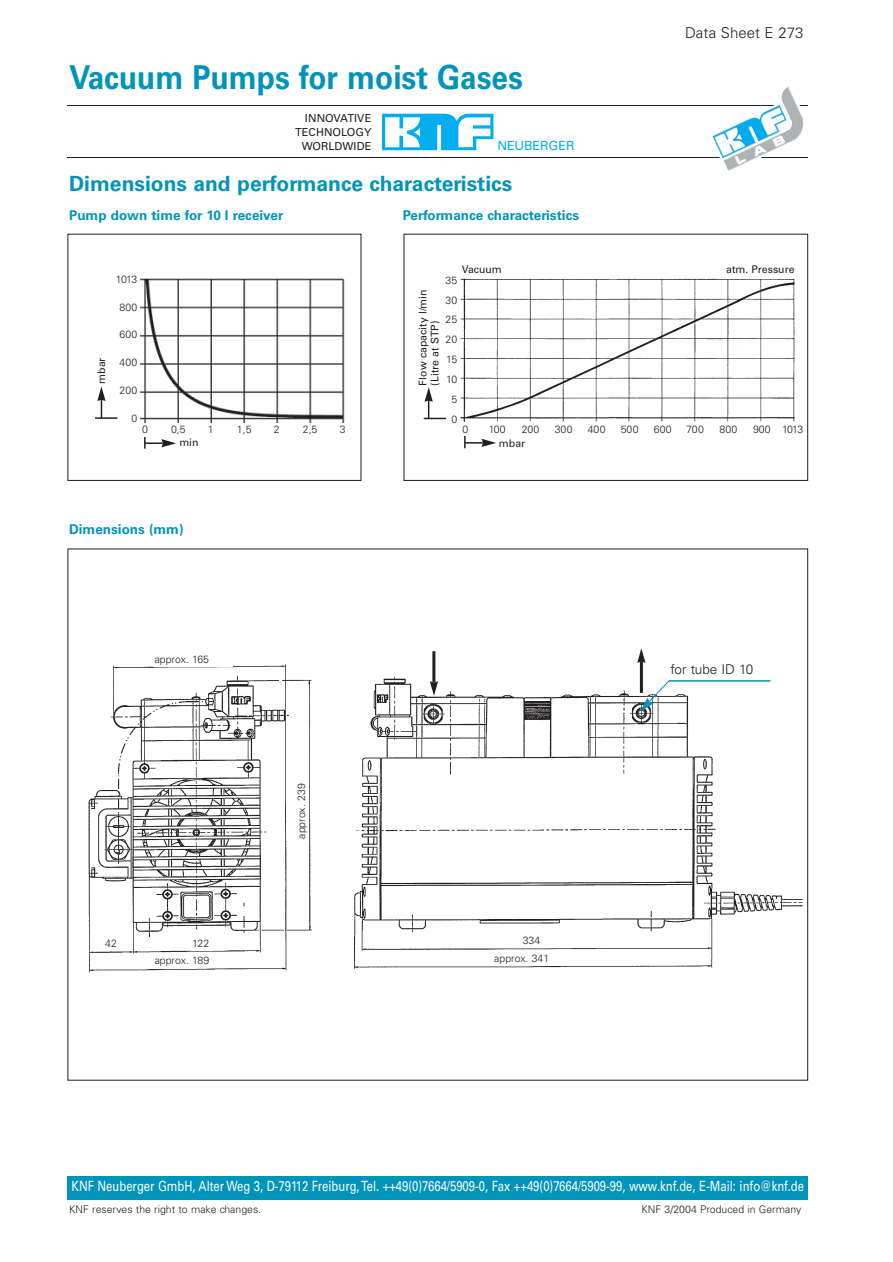
<style>
.page{position:relative;width:893px;height:1262px;background:#fff}
.page>*{position:absolute;margin:0;border:0;box-sizing:border-box;transform-origin:0 0}
.t1{font:700 33px "Univers";color:#0094bb;scale:.9 1}
.t2{font:700 21px "Univers";color:#0094bb}
.t3{font:300 15px "Univers";color:#231f20}
.t4{font:14.1px "Univers";color:#fff;scale:.8 1}
.t5{font:700 13.5px "Univers";color:#0094bb}
.t6{font:300 13.5px "Univers";color:#231f20}
.t7{font:12.6px "Univers";color:#00aeef}
.t8{font:10.95px/13.6px "Univers";letter-spacing:.005em;color:#231f20;text-align:right}
.t9{font:300 10.5px/19.8px "Univers";color:#231f20;text-align:center}
.t10{font:10.5px/12px "Univers";color:#231f20}
</style>
<div class="page">
<div style="left:68px;top:1176px;width:739px;height:23px;background:#0094bb"></div>
<hr style="left:68px;top:105px;width:739px;height:1px;background:#231f20">
<svg style="left:382px;top:114px;width:112px;height:36px"></svg>
<hr style="left:68px;top:157px;width:739px;height:1px;background:#231f20">
<img style="left:712px;top:87px;width:91px;height:84px">
<img style="left:88px;top:654px;width:715px;height:318px">
<img style="left:460px;top:278px;width:335px;height:144px">
<svg style="left:424px;top:387px;width:22px;height:32px"></svg>
<svg style="left:464px;top:436px;width:32px;height:12px"></svg>
<img style="left:140px;top:278px;width:205px;height:145px">
<svg style="left:97px;top:387px;width:9px;height:30px"></svg>
<hr style="left:95px;top:417px;width:22px;height:2px;background:#231f20">
<svg style="left:144px;top:437px;width:32px;height:11px"></svg>
<svg style="left:640px;top:680px;width:30px;height:31px"></svg>
<hr style="left:668px;top:680px;width:102px;height:1px;background:#0094bb">
<div style="left:153px;top:955px;width:79px;height:12px;background:#fff"></div>
<div style="left:493px;top:952px;width:78px;height:13px;background:#fff"></div>
<div style="left:521px;top:935px;width:24px;height:12px;background:#fff"></div>
<div style="left:153px;top:654px;width:79px;height:12px;background:#fff"></div>
<div style="left:296px;top:761px;width:13px;height:79px;background:#fff"></div>
<div style="left:191px;top:938px;width:23px;height:12px;background:#fff"></div>
<div style="left:104px;top:938px;width:23px;height:12px;background:#fff"></div>
<hr style="left:432px;top:651px;width:3px;height:31px;background:#231f20">
<svg style="left:430px;top:681px;width:8px;height:14px"></svg>
<hr style="left:640px;top:662px;width:3px;height:31px;background:#231f20">
<svg style="left:637px;top:648px;width:8px;height:15px"></svg>
<h1 class="t1" style="left:69px;top:65px;width:505px">Vacuum Pumps for moist Gases</h1>
<p class="t8" style="left:295px;top:113px;width:78px">INNOVATIVE<br>TECHNOLOGY<br>WORLDWIDE</p>
<p class="t7" style="left:497px;top:141px;width:79px">NEUBERGER</p>
<h2 class="t2" style="left:69px;top:176px;width:444px">Dimensions and performance characteristics</h2>
<p class="t5" style="left:69px;top:210px;width:215px">Pump down time for 10 l receiver</p>
<p class="t5" style="left:403px;top:210px;width:178px">Performance characteristics</p>
<h3 class="t3" style="left:685px;top:27px;width:120px">Data Sheet E 273</h3>
<p class="t10" style="left:96px;top:384px;width:28px;rotate:-90deg">mbar</p>
<p class="t9" style="left:116px;top:270px;width:23px">1013</p>
<p class="t9" style="left:119px;top:298px;width:19px">800</p>
<p class="t9" style="left:119px;top:326px;width:19px">600</p>
<p class="t9" style="left:119px;top:353px;width:19px">400</p>
<p class="t9" style="left:119px;top:381px;width:19px">200</p>
<p class="t9" style="left:131px;top:409px;width:7px">0</p>
<p class="t9" style="left:142px;top:420px;width:7px">0</p>
<p class="t9" style="left:171px;top:420px;width:16px">0,5</p>
<p class="t9" style="left:208px;top:420px;width:7px">1</p>
<p class="t9" style="left:237px;top:420px;width:16px">1,5</p>
<p class="t9" style="left:274px;top:420px;width:7px">2</p>
<p class="t9" style="left:303px;top:420px;width:16px">2,5</p>
<p class="t9" style="left:340px;top:420px;width:7px">3</p>
<p class="t10" style="left:179px;top:437px;width:21px">min</p>
<p class="t5" style="left:69px;top:524px;width:116px">Dimensions (mm)</p>
<p class="t9" style="left:155px;top:650px;width:56px">approx. 165</p>
<p class="t9" style="left:105px;top:934px;width:13px">42</p>
<p class="t9" style="left:192px;top:934px;width:18px">122</p>
<p class="t9" style="left:292px;top:838px;width:56px;rotate:-90deg">approx. 239</p>
<p class="t10" style="left:462px;top:264px;width:42px">Vacuum</p>
<p class="t10" style="left:726px;top:264px;width:70px">atm. Pressure</p>
<p class="t9" style="left:445px;top:271px;width:13px">35<br>30<br>25<br>20<br>15<br>10<br>5<br>0</p>
<p class="t10" style="left:417px;top:385px;width:98px;rotate:-90deg">Flow capacity l/min (Litre at STP)</p>
<p class="t9" style="left:462px;top:420px;width:7px">0</p>
<p class="t9" style="left:488px;top:420px;width:18px">100</p>
<p class="t9" style="left:521px;top:420px;width:19px">200</p>
<p class="t9" style="left:554px;top:420px;width:19px">300</p>
<p class="t9" style="left:587px;top:420px;width:19px">400</p>
<p class="t9" style="left:620px;top:420px;width:19px">500</p>
<p class="t9" style="left:653px;top:420px;width:19px">600</p>
<p class="t9" style="left:686px;top:420px;width:19px">700</p>
<p class="t9" style="left:719px;top:420px;width:19px">800</p>
<p class="t9" style="left:753px;top:420px;width:52px">900 1013</p>
<p class="t10" style="left:499px;top:438px;width:28px">mbar</p>
<p class="t9" style="left:523px;top:931px;width:19px">334</p>
<p class="t6" style="left:670px;top:664px;width:84px">for tube ID 10</p>
<p class="t9" style="left:155px;top:951px;width:56px">approx. 189</p>
<p class="t9" style="left:494px;top:949px;width:56px">approx. 341</p>
<h3 class="t4" style="left:71px;top:1181px;width:917px">KNF Neuberger GmbH, Alter Weg 3, D-79112 Freiburg, Tel. ++49(0)7664/5909-0, Fax ++49(0)7664/5909-99, www.knf.de, E-Mail: info@knf.de</h3>
<p class="t9" style="left:69px;top:1200px;width:193px">KNF reserves the right to make changes.</p>
<p class="t9" style="left:641px;top:1200px;width:161px">KNF 3/2004 Produced in Germany</p>
</div>
